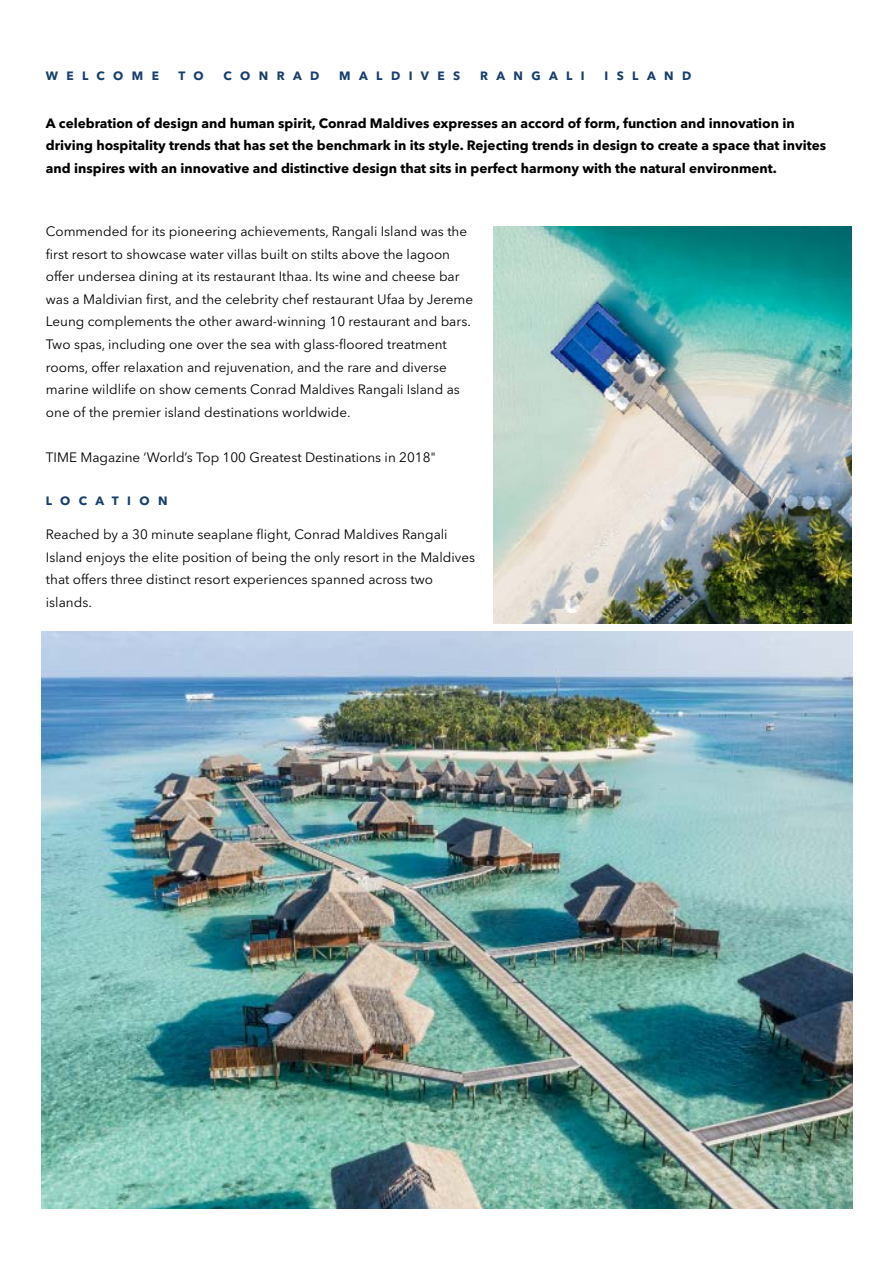
<style>
.page{position:relative;width:893px;height:1263px;background:#fff}
.page>*{position:absolute;margin:0;border:0;box-sizing:border-box;transform-origin:0 0}
.t1{font:13.5px/22.5px "Avenir Next LT Pro";color:#000}
.t2{font:700 13.5px/22.5px "Avenir Next LT Pro";color:#000}
.t3{font:700 12px "Avenir Next LT Pro";letter-spacing:.7em;color:#163e6f}
</style>
<div class="page">
<img style="left:42px;top:631px;width:811px;height:578px">
<img style="left:493px;top:226px;width:358px;height:397px">
<p class="t3" style="left:46px;top:68px;width:115px">WELCOME</p>
<p class="t3" style="left:179px;top:68px;width:27px">T O</p>
<p class="t3" style="left:224px;top:68px;width:97px">CONRAD</p>
<p class="t3" style="left:339px;top:68px;width:122px">MALDIVES</p>
<p class="t3" style="left:480px;top:68px;width:106px">RANGALI</p>
<p class="t3" style="left:605px;top:68px;width:88px">ISLAND</p>
<p class="t2" style="left:46px;top:112px;width:782px">A celebration of design and human spirit, Conrad Maldives expresses an accord of form, function and innovation in driving hospitality trends that has set the benchmark in its style. Rejecting trends in design to create a space that invites and inspires with an innovative and distinctive design that sits in perfect harmony with the natural environment.</p>
<p class="t1" style="left:46px;top:220px;width:429px">Commended for its pioneering achievements, Rangali Island was the first resort to showcase water villas built on stilts above the lagoon offer undersea dining at its restaurant Ithaa. Its wine and cheese bar was a Maldivian first, and the celebrity chef restaurant Ufaa by Jereme Leung complements the other award-winning 10 restaurant and bars.<br>Two spas, including one over the sea with glass-floored treatment rooms, offer relaxation and rejuvenation, and the rare and diverse marine wildlife on show cements Conrad Maldives Rangali Island as one of the premier island destinations worldwide.</p>
<p class="t1" style="left:46px;top:445px;width:392px">TIME Magazine ‘World’s Top 100 Greatest Destinations in 2018"</p>
<p class="t3" style="left:46px;top:493px;width:123px">LOCATION</p>
<p class="t1" style="left:46px;top:523px;width:431px">Reached by a 30 minute seaplane flight, Conrad Maldives Rangali Island enjoys the elite position of being the only resort in the Maldives that offers three distinct resort experiences spanned across two islands.</p>
</div>
